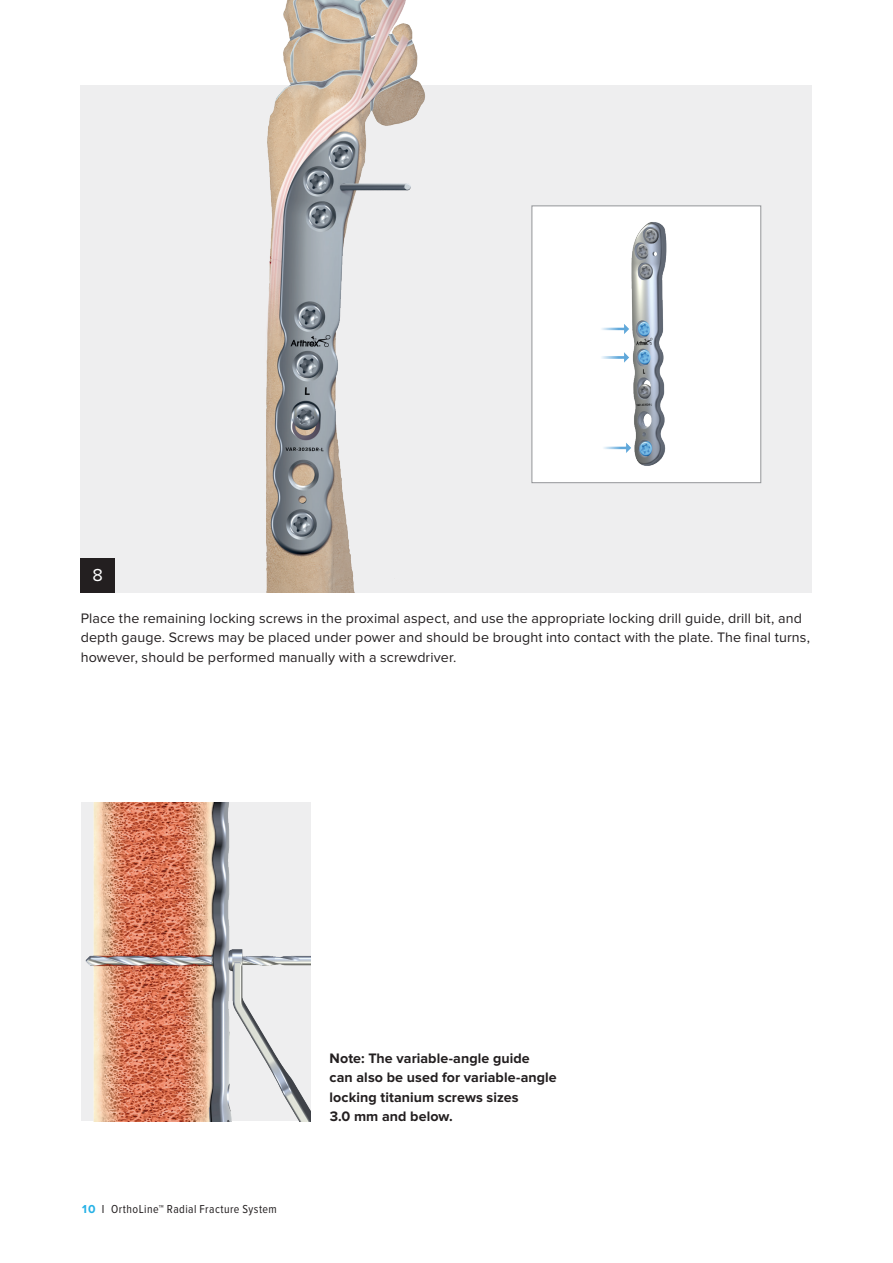
<style>
.page{position:relative;width:893px;height:1263px;background:#fff}
.page>*{position:absolute;margin:0;border:0;box-sizing:border-box;transform-origin:0 0}
.t1{font:18px "Proxima Nova";color:#fff}
.t2{font:14.25px/19.5px "Proxima Nova";letter-spacing:.01em;color:#231f20}
.t3{font:700 14.25px/19.5px "Proxima Nova";letter-spacing:.005em;color:#231f20}
.t4{font:12px "Proxima Nova Cond";letter-spacing:.035em;color:#231f20}
.s1{font-family:"Proxima Nova";font-weight:700;color:#26b1e6}
</style>
<div class="page">
<div style="left:81px;top:85px;width:731px;height:507px;background:#eeeeef"></div>
<img style="left:266px;top:0;width:159px;height:592px">
<div style="left:532px;top:206px;width:229px;height:277px;background:#fff"></div>
<img style="left:601px;top:222px;width:66px;height:244px">
<div style="left:531px;top:205px;width:230px;height:278px;border:1px solid #939598"></div>
<div style="left:81px;top:558px;width:34px;height:34px;background:#231f20"></div>
<img style="left:81px;top:802px;width:229px;height:319px">
<p class="t1" style="left:93px;top:565px;width:12px">8</p>
<p class="t2" style="left:81px;top:609px;width:731px">Place the remaining locking screws in the proximal aspect, and use the appropriate locking drill guide, drill bit, and depth gauge. Screws may be placed under power and should be brought into contact with the plate. The final turns, however, should be performed manually with a screwdriver.</p>
<p class="t4" style="left:81px;top:1202px;width:198px"><span class="s1">10</span> I OrthoLine™ Radial Fracture System</p>
<p class="t3" style="left:330px;top:1049px;width:229px">Note: The variable-angle guide<br>can also be used for variable-angle locking titanium screws sizes<br>3.0 mm and below.</p>
</div>
